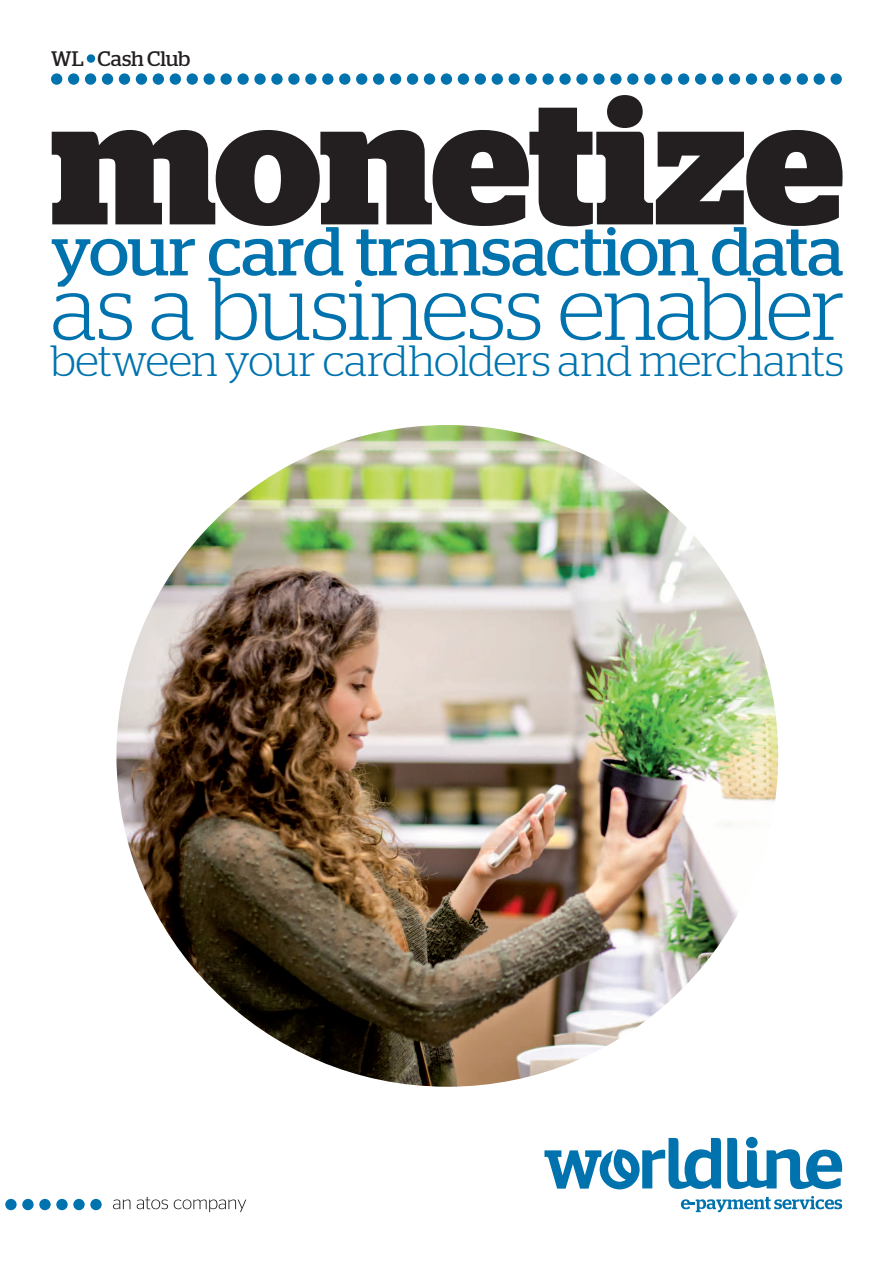
<style>
.page{position:relative;width:893px;height:1263px;background:#fff}
.page>*{position:absolute;margin:0;border:0;box-sizing:border-box;transform-origin:0 0}
.t1{font:700 175.5px "Stag";letter-spacing:-.01em;color:#231f20}
.t2{font:300 88.8px "Stag";letter-spacing:-.015em;color:#0073ae}
.t3{font:69px "Stag";letter-spacing:-.015em;color:#0073ae}
.t4{font:300 43.65px "Stag";letter-spacing:-.01em;color:#0073ae}
.t5{font:21px "Stag";color:#231f20}
</style>
<div class="page">
<img style="left:116px;top:425px;width:662px;height:662px;border-radius:331px">
<div style="left:51px;top:73px;width:11px;height:12px;background:#0073ae;border-radius:50%"></div>
<div style="left:68px;top:73px;width:11px;height:12px;background:#0073ae;border-radius:50%"></div>
<div style="left:85px;top:73px;width:11px;height:12px;background:#0073ae;border-radius:50%"></div>
<div style="left:102px;top:73px;width:11px;height:12px;background:#0073ae;border-radius:50%"></div>
<div style="left:119px;top:73px;width:11px;height:12px;background:#0073ae;border-radius:50%"></div>
<div style="left:136px;top:73px;width:11px;height:12px;background:#0073ae;border-radius:50%"></div>
<div style="left:153px;top:73px;width:11px;height:12px;background:#0073ae;border-radius:50%"></div>
<div style="left:170px;top:73px;width:11px;height:12px;background:#0073ae;border-radius:50%"></div>
<div style="left:187px;top:73px;width:11px;height:12px;background:#0073ae;border-radius:50%"></div>
<div style="left:204px;top:73px;width:11px;height:12px;background:#0073ae;border-radius:50%"></div>
<div style="left:220px;top:73px;width:12px;height:12px;background:#0073ae;border-radius:50%"></div>
<div style="left:237px;top:73px;width:12px;height:12px;background:#0073ae;border-radius:50%"></div>
<div style="left:254px;top:73px;width:12px;height:12px;background:#0073ae;border-radius:50%"></div>
<div style="left:271px;top:73px;width:12px;height:12px;background:#0073ae;border-radius:50%"></div>
<div style="left:288px;top:73px;width:12px;height:12px;background:#0073ae;border-radius:50%"></div>
<div style="left:305px;top:73px;width:12px;height:12px;background:#0073ae;border-radius:50%"></div>
<div style="left:322px;top:73px;width:11px;height:12px;background:#0073ae;border-radius:50%"></div>
<div style="left:339px;top:73px;width:11px;height:12px;background:#0073ae;border-radius:50%"></div>
<div style="left:356px;top:73px;width:11px;height:12px;background:#0073ae;border-radius:50%"></div>
<div style="left:373px;top:73px;width:11px;height:12px;background:#0073ae;border-radius:50%"></div>
<div style="left:390px;top:73px;width:11px;height:12px;background:#0073ae;border-radius:50%"></div>
<div style="left:407px;top:73px;width:11px;height:12px;background:#0073ae;border-radius:50%"></div>
<div style="left:424px;top:73px;width:11px;height:12px;background:#0073ae;border-radius:50%"></div>
<div style="left:441px;top:73px;width:11px;height:12px;background:#0073ae;border-radius:50%"></div>
<div style="left:458px;top:73px;width:11px;height:12px;background:#0073ae;border-radius:50%"></div>
<div style="left:475px;top:73px;width:11px;height:12px;background:#0073ae;border-radius:50%"></div>
<div style="left:492px;top:73px;width:11px;height:12px;background:#0073ae;border-radius:50%"></div>
<div style="left:509px;top:73px;width:11px;height:12px;background:#0073ae;border-radius:50%"></div>
<div style="left:525px;top:73px;width:12px;height:12px;background:#0073ae;border-radius:50%"></div>
<div style="left:542px;top:73px;width:12px;height:12px;background:#0073ae;border-radius:50%"></div>
<div style="left:559px;top:73px;width:12px;height:12px;background:#0073ae;border-radius:50%"></div>
<div style="left:576px;top:73px;width:12px;height:12px;background:#0073ae;border-radius:50%"></div>
<div style="left:593px;top:73px;width:12px;height:12px;background:#0073ae;border-radius:50%"></div>
<div style="left:610px;top:73px;width:12px;height:12px;background:#0073ae;border-radius:50%"></div>
<div style="left:627px;top:73px;width:11px;height:12px;background:#0073ae;border-radius:50%"></div>
<div style="left:644px;top:73px;width:11px;height:12px;background:#0073ae;border-radius:50%"></div>
<div style="left:661px;top:73px;width:11px;height:12px;background:#0073ae;border-radius:50%"></div>
<div style="left:678px;top:73px;width:11px;height:12px;background:#0073ae;border-radius:50%"></div>
<div style="left:695px;top:73px;width:11px;height:12px;background:#0073ae;border-radius:50%"></div>
<div style="left:712px;top:73px;width:11px;height:12px;background:#0073ae;border-radius:50%"></div>
<div style="left:729px;top:73px;width:11px;height:12px;background:#0073ae;border-radius:50%"></div>
<div style="left:746px;top:73px;width:11px;height:12px;background:#0073ae;border-radius:50%"></div>
<div style="left:763px;top:73px;width:11px;height:12px;background:#0073ae;border-radius:50%"></div>
<div style="left:780px;top:73px;width:11px;height:12px;background:#0073ae;border-radius:50%"></div>
<div style="left:797px;top:73px;width:11px;height:12px;background:#0073ae;border-radius:50%"></div>
<div style="left:814px;top:73px;width:11px;height:12px;background:#0073ae;border-radius:50%"></div>
<div style="left:830px;top:73px;width:12px;height:12px;background:#0073ae;border-radius:50%"></div>
<div style="left:87px;top:54px;width:8px;height:9px;background:#0073ae;border-radius:50%"></div>
<svg style="left:727px;top:1138px;width:115px;height:51px"></svg>
<svg style="left:544px;top:1138px;width:177px;height:51px"></svg>
<svg style="left:681px;top:1196px;width:161px;height:16px"></svg>
<div style="left:90px;top:1199px;width:12px;height:11px;background:#0073ae;border-radius:50%"></div>
<div style="left:73px;top:1199px;width:12px;height:11px;background:#0073ae;border-radius:50%"></div>
<div style="left:56px;top:1199px;width:12px;height:11px;background:#0073ae;border-radius:50%"></div>
<div style="left:39px;top:1199px;width:12px;height:11px;background:#0073ae;border-radius:50%"></div>
<div style="left:22px;top:1199px;width:12px;height:11px;background:#0073ae;border-radius:50%"></div>
<div style="left:5px;top:1199px;width:12px;height:11px;background:#0073ae;border-radius:50%"></div>
<svg style="left:113px;top:1199px;width:17px;height:10px"></svg>
<svg style="left:137px;top:1197px;width:31px;height:12px"></svg>
<svg style="left:174px;top:1199px;width:72px;height:13px"></svg>
<p class="t5" style="left:51px;top:46px;width:141px">WL Cash Club</p>
<p class="t1" style="left:51px;top:60px;width:794px">monetize</p>
<p class="t3" style="left:51px;top:211px;width:794px">your card transaction data</p>
<p class="t2" style="left:51px;top:259px;width:795px">as a business enabler</p>
<p class="t4" style="left:51px;top:336px;width:794px">between your cardholders and merchants</p>
</div>
